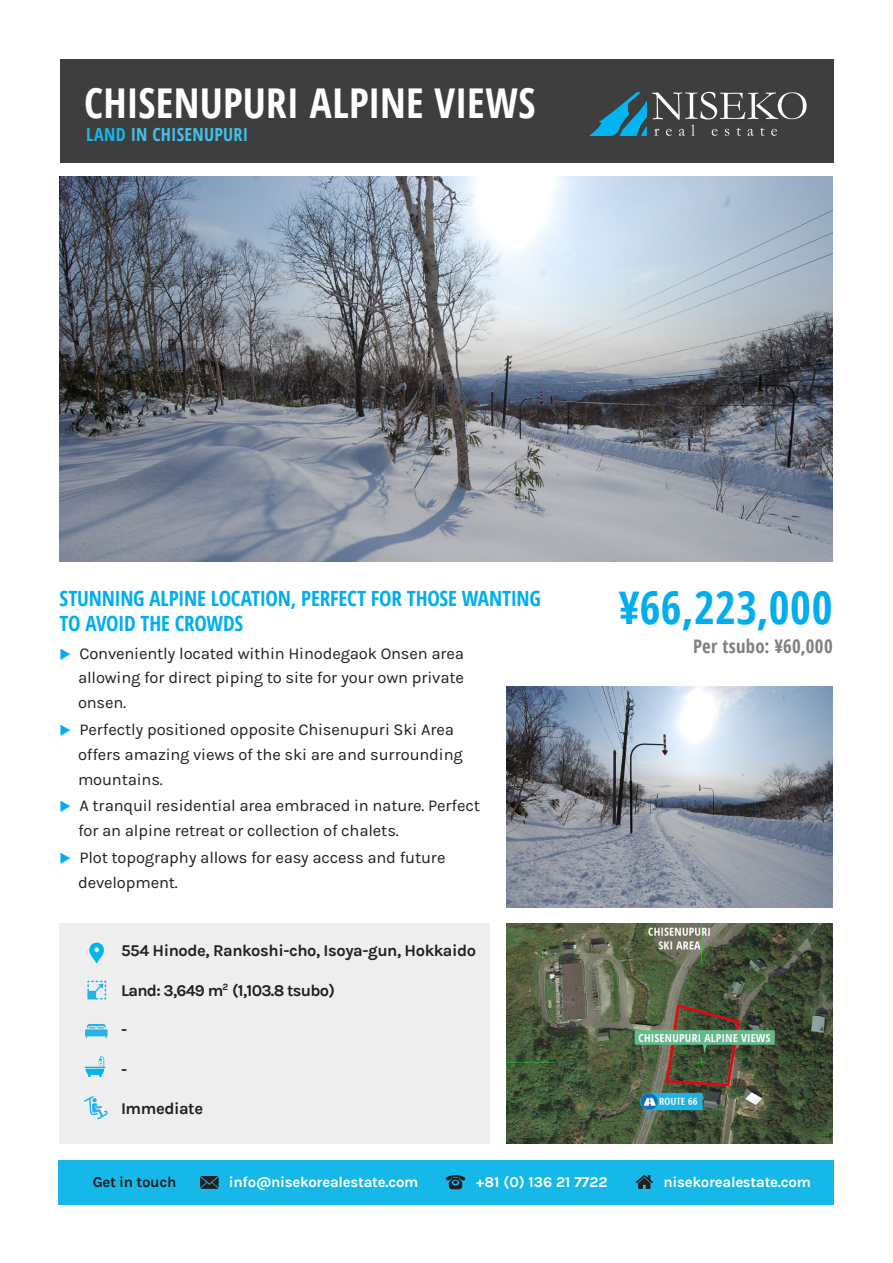
<style>
.page{position:relative;width:893px;height:1263px;background:#fff}
.page>*{position:absolute;margin:0;border:0;box-sizing:border-box;transform-origin:0 0}
.t1{font:700 condensed 45px "Open Sans";letter-spacing:.005em;color:#00aeef}
.t2{font:700 condensed 41.1px "Open Sans";letter-spacing:.005em;color:#fff}
.t3{font:700 condensed 21px/25.2px "Open Sans";letter-spacing:-.01em;color:#00aeef}
.t4{font:700 condensed 18.75px "Open Sans";letter-spacing:.01em;color:#7e8083}
.t5{font:700 condensed 18px "Open Sans";letter-spacing:.015em;color:#41c1eb}
.t6{font:16.5px/24.8px "Karla";letter-spacing:-.01em;color:#231f20}
.Details{font:700 16.5px "Karla";letter-spacing:-.025em;color:#231f20}
.Details-2{font:700 16.5px "Karla";letter-spacing:-.045em;color:#231f20}
.t7{font:700 15px "Karla";letter-spacing:-.02em;color:#fff}
.t8{font:700 15px "Karla";color:#fff}
.t9{font:700 15px "Karla";letter-spacing:-.02em;color:#231f20}
.s1{color:#15b8e8}
</style>
<div class="page">
<div style="left:60px;top:60px;width:773px;height:103px;background:#3e3e3f"></div>
<img style="left:60px;top:176px;width:773px;height:385px">
<img style="left:507px;top:687px;width:326px;height:220px">
<img style="left:507px;top:923px;width:326px;height:221px">
<div style="left:58px;top:1160px;width:775px;height:44px;background:#15b8e8"></div>
<svg style="left:445px;top:1175px;width:21px;height:14px"></svg>
<svg style="left:636px;top:1175px;width:17px;height:14px"></svg>
<svg style="left:200px;top:1176px;width:19px;height:13px"></svg>
<svg style="left:589px;top:92px;width:217px;height:44px"></svg>
<div style="left:59px;top:923px;width:431px;height:221px;background:#eeeeef"></div>
<svg style="left:85px;top:1056px;width:20px;height:21px"></svg>
<svg style="left:85px;top:1024px;width:23px;height:14px"></svg>
<svg style="left:89px;top:942px;width:15px;height:21px"></svg>
<svg style="left:87px;top:981px;width:19px;height:18px"></svg>
<svg style="left:84px;top:1096px;width:24px;height:24px"></svg>
<p class="t2" style="left:84px;top:75px;width:453px">CHISENUPURI ALPINE VIEWS</p>
<p class="t5" style="left:86px;top:122px;width:163px"><span class="s1">LAND</span> IN CHISENUPURI</p>
<p class="t3" style="left:60px;top:585px;width:483px">STUNNING ALPINE LOCATION, PERFECT FOR THOSE WANTING<br>TO AVOID THE CROWDS</p>
<p class="t1" style="left:619px;top:576px;width:216px">¥66,223,000</p>
<p class="t4" style="left:693px;top:633px;width:141px">Per tsubo: ¥60,000</p>
<p class="t6" style="left:78px;top:641px;width:388px;text-align:justify">Conveniently located within Hinodegaok Onsen area allowing for direct piping to site for your own private onsen.</p>
<p class="t6" style="left:78px;top:717px;width:386px">Perfectly positioned opposite Chisenupuri Ski Area offers amazing views of the ski are and surrounding mountains.</p>
<p class="t6" style="left:78px;top:794px;width:403px">A tranquil residential area embraced in nature. Perfect for an alpine retreat or collection of chalets.</p>
<p class="t6" style="left:78px;top:845px;width:369px">Plot topography allows for easy access and future development.</p>
<p class="Details" style="left:121px;top:941px;width:357px">554 Hinode, Rankoshi-cho, Isoya-gun, Hokkaido</p>
<p class="Details-2" style="left:121px;top:981px;width:216px">Land: 3,649 m<sup>2</sup> (1,103.8 tsubo)</p>
<p class="Details" style="left:121px;top:1020px;width:8px">-</p>
<p class="Details" style="left:121px;top:1060px;width:8px">-</p>
<p class="Details" style="left:121px;top:1099px;width:84px">Immediate</p>
<p class="t9" style="left:93px;top:1173px;width:85px">Get in touch</p>
<p class="t7" style="left:229px;top:1173px;width:191px">info@nisekorealestate.com</p>
<p class="t8" style="left:476px;top:1173px;width:133px">+81 (0) 136 21 7722</p>
<p class="t7" style="left:664px;top:1173px;width:149px">nisekorealestate.com</p>
</div>
